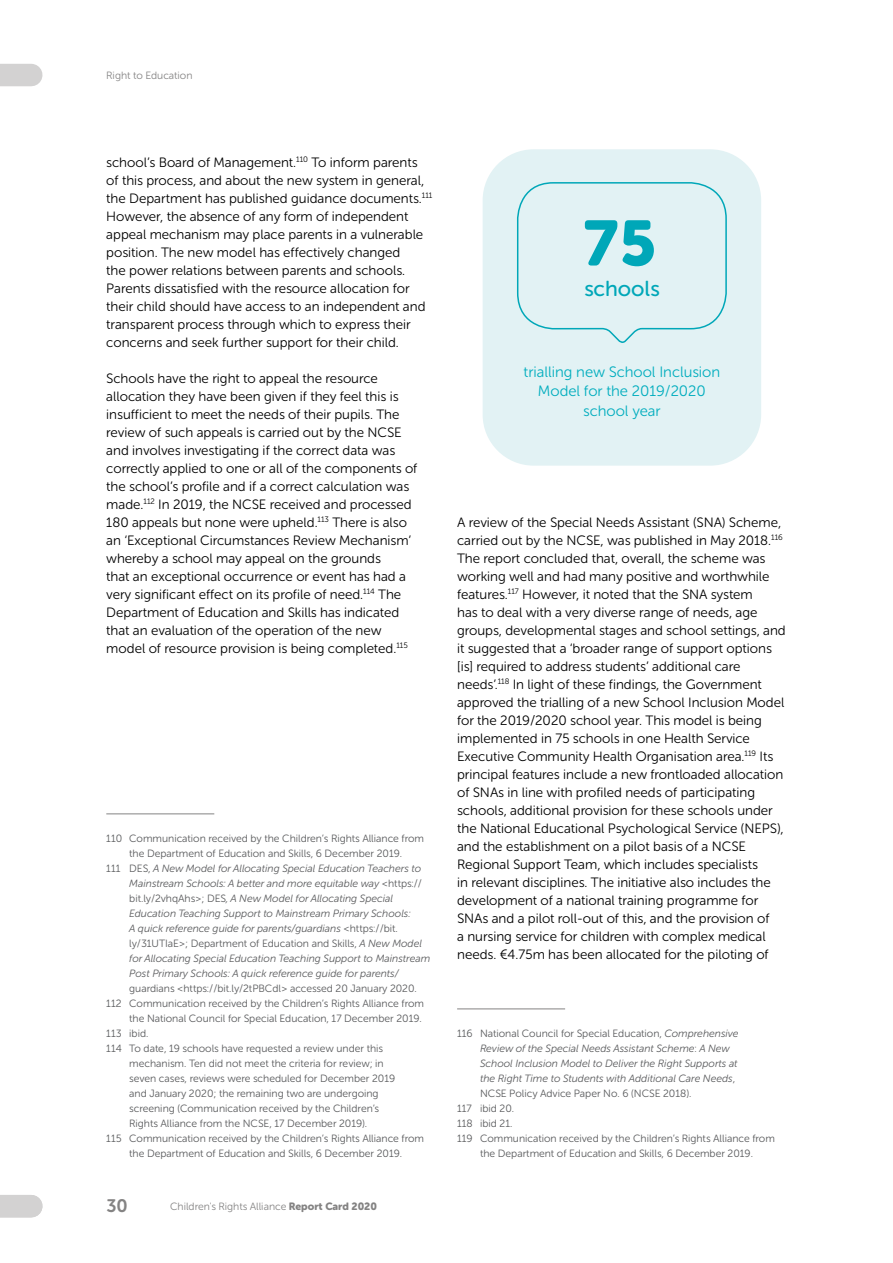
<style>
.page{position:relative;width:893px;height:1263px;background:#fff}
.page>*{position:absolute;margin:0;border:0;box-sizing:border-box;transform-origin:0 0}
.t1{font:63.3px "Museo Sans Rounded 900";color:#00a7b8}
.t2{font:21.6px "Museo Sans Rounded 500";color:#00a7b8}
.t3{font:18px "Museo Sans Rounded 700";color:#848383}
.t4{font:15px/19.5px "Museo Sans Rounded 300";color:#00adbe;text-align:center}
.t5{font:13.5px/18px "Museo Sans Rounded 300";color:#000}
.t6{font:10.5px "Museo Sans Rounded 300";color:#58595b}
.t7{font:italic 10.5px "Museo Sans Rounded 300";color:#58595b}
.t8{font:10.5px "Museo Sans Rounded 300";color:#848383}
.s1{font-style:normal}
.s2{font-style:italic}
.s3{font-family:"Museo Sans Rounded 900"}
</style>
<div class="page">
<div style="left:483px;top:149px;width:278px;height:317px;background:#e2f2f4;border-radius:51px"></div>
<hr style="left:457px;top:1008px;width:108px;height:1px;background:#848383">
<hr style="left:106px;top:813px;width:108px;height:1px;background:#848383">
<svg style="left:517px;top:182px;width:210px;height:161px"></svg>
<div style="left:0;top:64px;width:31px;height:22px;background:#d3d2d2"></div>
<div style="left:0;top:1195px;width:31px;height:22px;background:#d3d2d2"></div>
<p class="t8" style="left:106px;top:70px;width:88px">Right to Education</p>
<p class="t5" style="left:106px;top:153px;width:328px">school’s Board of Management.<sup>110</sup> To inform parents of this process, and about the new system in general, the Department has published guidance documents.<sup>111<br></sup>However, the absence of any form of independent appeal mechanism may place parents in a vulnerable position. The new model has effectively changed<br>the power relations between parents and schools.<br>Parents dissatisfied with the resource allocation for their child should have access to an independent and transparent process through which to express their concerns and seek further support for their child.</p>
<p class="t5" style="left:106px;top:369px;width:313px">Schools have the right to appeal the resource allocation they have been given if they feel this is insufficient to meet the needs of their pupils. The review of such appeals is carried out by the NCSE and involves investigating if the correct data was correctly applied to one or all of the components of the school’s profile and if a correct calculation was made.<sup>112</sup> In 2019, the NCSE received and processed 180 appeals but none were upheld.<sup>113</sup> There is also an ‘Exceptional Circumstances Review Mechanism’ whereby a school may appeal on the grounds<br>that an exceptional occurrence or event has had a very significant effect on its profile of need.<sup>114</sup> The Department of Education and Skills has indicated that an evaluation of the operation of the new model of resource provision is being completed.<sup>115</sup></p>
<p class="t6" style="left:106px;top:832px;width:319px">110 Communication received by the Children’s Rights Alliance from</p>
<p class="t6" style="left:129px;top:847px;width:274px">the Department of Education and Skills, 6 December 2019.</p>
<p class="t7" style="left:106px;top:862px;width:316px"><span class="s1">111 DES,</span> A New Model for Allocating Special Education Teachers to</p>
<p class="t7" style="left:129px;top:877px;width:294px">Mainstream Schools: A better and more equitable way <span class="s1">&lt;https://</span></p>
<p class="t7" style="left:129px;top:892px;width:265px"><span class="s1">bit.ly/2vhqAhs&gt;; DES</span>, A New Model for Allocating Special</p>
<p class="t7" style="left:129px;top:907px;width:283px">Education Teaching Support to Mainstream Primary Schools:</p>
<p class="t7" style="left:129px;top:922px;width:270px">A quick reference guide for parents/guardians <span class="s1">&lt;https://bit.</span></p>
<p class="t6" style="left:129px;top:937px;width:294px">ly/31UTIaE&gt;; Department of Education and Skills, <span class="s2">A New Model</span></p>
<p class="t7" style="left:129px;top:952px;width:302px">for Allocating Special Education Teaching Support to Mainstream</p>
<p class="t7" style="left:129px;top:967px;width:271px">Post Primary Schools: A quick reference guide for parents/</p>
<p class="t6" style="left:129px;top:982px;width:289px">guardians &lt;https://bit.ly/2tPBCdl&gt; accessed 20 January 2020.</p>
<p class="t6" style="left:106px;top:997px;width:319px">112 Communication received by the Children’s Rights Alliance from</p>
<p class="t6" style="left:129px;top:1012px;width:294px">the National Council for Special Education, 17 December 2019.</p>
<p class="t6" style="left:106px;top:1027px;width:44px">113 ibid.</p>
<p class="t6" style="left:106px;top:1042px;width:278px">114 To date, 19 schools have requested a review under this</p>
<p class="t6" style="left:129px;top:1057px;width:256px">mechanism. Ten did not meet the criteria for review; in</p>
<p class="t6" style="left:129px;top:1072px;width:267px">seven cases, reviews were scheduled for December 2019</p>
<p class="t6" style="left:129px;top:1087px;width:251px">and January 2020; the remaining two are undergoing</p>
<p class="t6" style="left:129px;top:1102px;width:251px">screening (Communication received by the Children’s</p>
<p class="t6" style="left:129px;top:1117px;width:239px">Rights Alliance from the NCSE, 17 December 2019).</p>
<p class="t6" style="left:106px;top:1132px;width:319px">115 Communication received by the Children’s Rights Alliance from</p>
<p class="t6" style="left:129px;top:1147px;width:274px">the Department of Education and Skills, 6 December 2019.</p>
<h3 class="t3" style="left:106px;top:1196px;width:23px">30</h3>
<p class="t8" style="left:170px;top:1201px;width:208px">Children's Rights Alliance <span class="s3">Report Card 2020</span></p>
<h1 class="t1" style="left:583px;top:207px;width:72px">75</h1>
<h2 class="t2" style="left:584px;top:277px;width:77px">schools</h2>
<p class="t4" style="left:524px;top:362px;width:198px">trialling new School Inclusion<br>Model for the 2019/2020 school year</p>
<p class="t5" style="left:457px;top:513px;width:330px">A review of the Special Needs Assistant (SNA) Scheme, carried out by the NCSE, was published in May 2018.<sup>116<br></sup>The report concluded that, overall, the scheme was working well and had many positive and worthwhile features.<sup>117</sup> However, it noted that the SNA system<br>has to deal with a very diverse range of needs, age groups, developmental stages and school settings, and it suggested that a ‘broader range of support options [is] required to address students’ additional care needs’.<sup>118</sup> In light of these findings, the Government approved the trialling of a new School Inclusion Model for the 2019/2020 school year. This model is being implemented in 75 schools in one Health Service Executive Community Health Organisation area.<sup>119</sup> Its principal features include a new frontloaded allocation of SNAs in line with profiled needs of participating schools, additional provision for these schools under the National Educational Psychological Service (NEPS), and the establishment on a pilot basis of a NCSE Regional Support Team, which includes specialists<br>in relevant disciplines. The initiative also includes the development of a national training programme for SNAs and a pilot roll-out of this, and the provision of<br>a nursing service for children with complex medical needs. €4.75m has been allocated for the piloting of</p>
<p class="t6" style="left:457px;top:1027px;width:283px">116 National Council for Special Education, <span class="s2">Comprehensive</span></p>
<p class="t7" style="left:480px;top:1042px;width:251px">Review of the Special Needs Assistant Scheme<span class="s1">:</span> A New</p>
<p class="t7" style="left:480px;top:1057px;width:259px">School Inclusion Model to Deliver the Right Supports at</p>
<p class="t7" style="left:480px;top:1072px;width:257px">the Right Time to Students with Additional Care Needs<span class="s1">,</span></p>
<p class="t6" style="left:480px;top:1087px;width:213px">NCSE Policy Advice Paper No. 6 (NCSE 2018).</p>
<p class="t6" style="left:457px;top:1102px;width:59px">117 ibid 20.</p>
<p class="t6" style="left:457px;top:1117px;width:57px">118 ibid 21.</p>
<p class="t6" style="left:457px;top:1132px;width:319px">119 Communication received by the Children’s Rights Alliance from</p>
<p class="t6" style="left:480px;top:1147px;width:274px">the Department of Education and Skills, 6 December 2019.</p>
</div>
